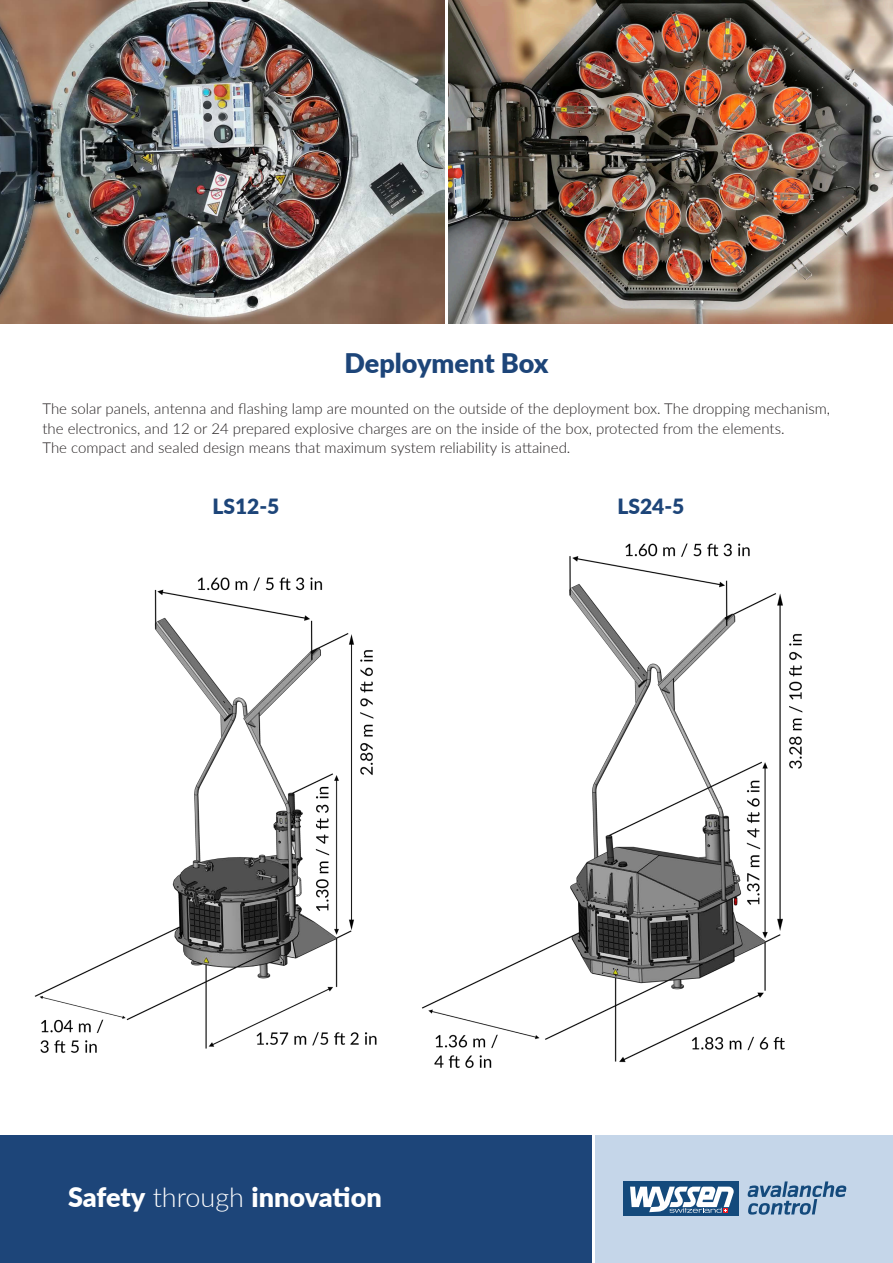
<style>
.page{position:relative;width:893px;height:1263px;background:#fff}
.page>*{position:absolute;margin:0;border:0;box-sizing:border-box;transform-origin:0 0}
.t1{font:900 27px "Lato";letter-spacing:-.005em;color:#fff}
.t2{font:900 27px "Lato";color:#1d4579}
.t3{font:900 21px "Lato";color:#1d4579}
.t4{font:300 15px/19.5px "Lato";color:#231f20}
.s1{font-weight:300}
</style>
<div class="page">
<div style="left:0;top:1135px;width:591px;height:128px;background:#1d4579"></div>
<div style="left:595px;top:1135px;width:298px;height:128px;background:#c5d6e9"></div>
<div style="left:623px;top:1181px;width:116px;height:35px;background:#144a7c"></div>
<svg style="left:748px;top:1181px;width:98px;height:34px"></svg>
<svg style="left:630px;top:1186px;width:104px;height:27px"></svg>
<img style="left:34px;top:543px;width:769px;height:611px">
<img style="left:0;top:0;width:444px;height:323px">
<img style="left:449px;top:0;width:444px;height:323px">
<h1 class="t2" style="left:344px;top:342px;width:206px">Deployment Box</h1>
<p class="t4" style="left:43px;top:398px;width:789px">The solar panels, antenna and flashing lamp are mounted on the outside of the deployment box. The dropping mechanism, the electronics, and 12 or 24 prepared explosive charges are on the inside of the box, protected from the elements.<br>The compact and sealed design means that maximum system reliability is attained.</p>
<h2 class="t3" style="left:212px;top:491px;width:69px">LS12-5</h2>
<h2 class="t3" style="left:617px;top:491px;width:69px">LS24-5</h2>
<h1 class="t1" style="left:68px;top:1177px;width:315px">Safety <span class="s1">through</span> innovation</h1>
</div>
